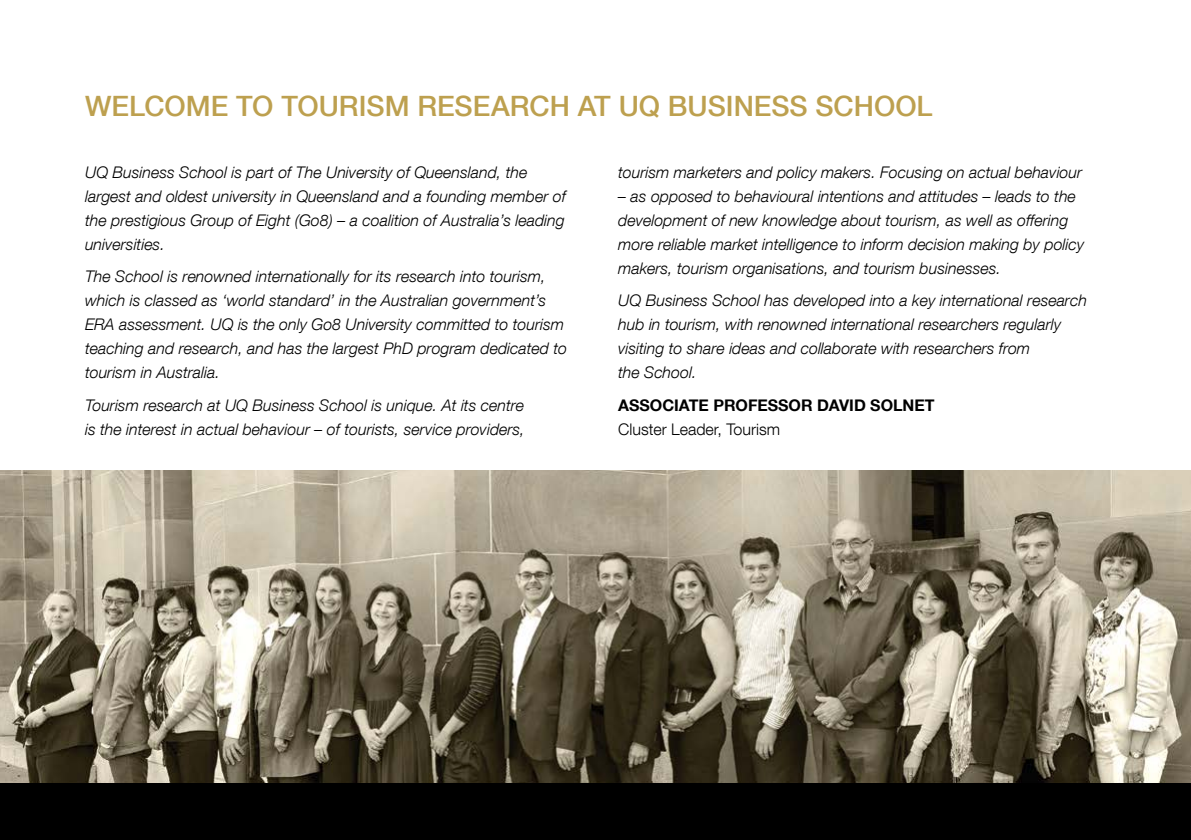
<style>
.page{position:relative;width:1191px;height:840px;background:#fff}
.page>*{position:absolute;margin:0;border:0;box-sizing:border-box;transform-origin:0 0}
.t1{font:500 28px "Helvetica Neue LT Com";color:#bda04f}
.t2{font:italic 300 16px/24px "Helvetica Neue LT Com";color:#000}
.t3{font:700 16px "Helvetica Neue LT Com";color:#000}
.t4{font:300 16px "Helvetica Neue LT Com";color:#000}
</style>
<div class="page">
<img style="left:0;top:470px;width:1191px;height:312px">
<div style="left:0;top:782px;width:1191px;height:57px;background:#000"></div>
<h1 class="t1" style="left:85px;top:89px;width:849px">WELCOME TO TOURISM RESEARCH AT UQ BUSINESS SCHOOL</h1>
<p class="t2" style="left:85px;top:159px;width:482px">UQ Business School is part of The University of Queensland, the largest and oldest university in Queensland and a founding member of the prestigious Group of Eight (Go8) – a coalition of Australia’s leading universities.</p>
<p class="t2" style="left:85px;top:264px;width:483px">The School is renowned internationally for its research into tourism, which is classed as ‘world standard’ in the Australian government’s ERA assessment. UQ is the only Go8 University committed to tourism teaching and research, and has the largest PhD program dedicated to tourism in Australia.</p>
<p class="t2" style="left:85px;top:392px;width:441px">Tourism research at UQ Business School is unique. At its centre is the interest in actual behaviour – of tourists, service providers,</p>
<p class="t2" style="left:618px;top:159px;width:465px">tourism marketers and policy makers. Focusing on actual behaviour</p>
<p class="t2" style="left:618px;top:183px;width:467px">– as opposed to behavioural intentions and attitudes – leads to the development of new knowledge about tourism, as well as offering more reliable market intelligence to inform decision making by policy makers, tourism organisations, and tourism businesses.</p>
<p class="t2" style="left:618px;top:288px;width:470px">UQ Business School has developed into a key international research hub in tourism, with renowned international researchers regularly visiting to share ideas and collaborate with researchers from<br>the School.</p>
<p class="t3" style="left:618px;top:395px;width:318px">ASSOCIATE PROFESSOR DAVID SOLNET</p>
<p class="t4" style="left:618px;top:420px;width:163px">Cluster Leader, Tourism</p>
</div>
